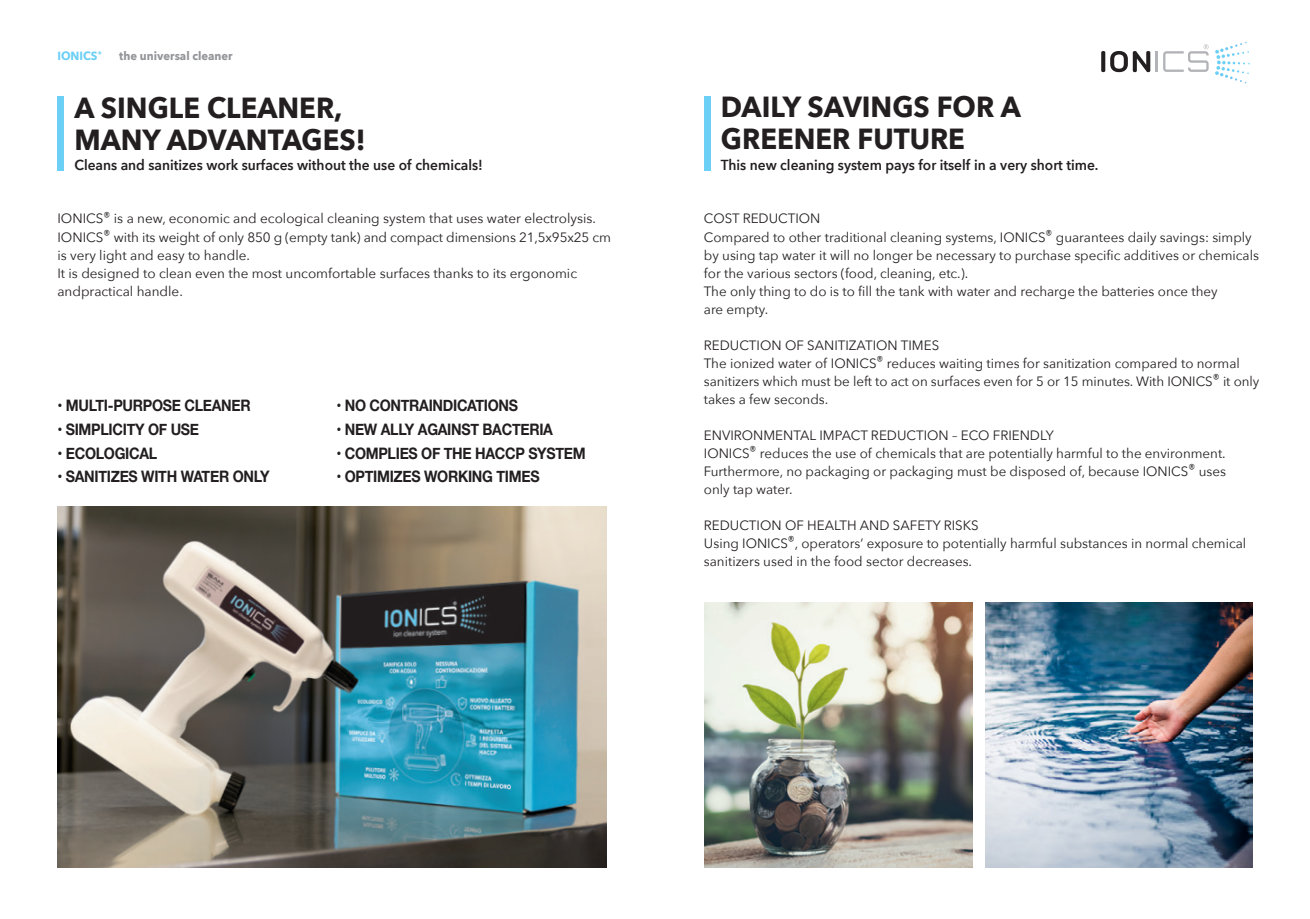
<style>
.page{position:relative;width:1310px;height:919px;background:#fff}
.page>*{position:absolute;margin:0;border:0;box-sizing:border-box;transform-origin:0 0}
.t1{font:700 28.95px "Avenir Next";color:#231f20;scale:.95 1}
.t2{font:700 15.75px "Helvetica Neue";letter-spacing:-.02em;color:#231f20;scale:.9 1}
.t3{font:600 14.55px "Avenir Next";color:#231f20;scale:.95 1}
.t4{font:13.5px/18px "Avenir Next";color:#231f20}
.t5{font:700 11.85px "Avenir Next";color:#939598;scale:.95 1}
.t6{font:700 11.85px "Avenir Next";color:#6bcff6;scale:.95 1}
</style>
<div class="page">
<svg style="left:1215px;top:42px;width:34px;height:41px"></svg>
<hr style="left:1155px;top:51px;width:2px;height:21px;background:#b2b3b7">
<svg style="left:1101px;top:51px;width:49px;height:21px"></svg>
<svg style="left:1163px;top:44px;width:45px;height:28px"></svg>
<img style="left:985px;top:602px;width:268px;height:265px">
<img style="left:704px;top:602px;width:268px;height:265px">
<img style="left:57px;top:506px;width:549px;height:361px">
<div style="left:57px;top:96px;width:7px;height:74px;background:#6bcff6"></div>
<div style="left:704px;top:96px;width:6px;height:74px;background:#6bcff6"></div>
<p class="t6" style="left:57px;top:45px;width:49px">IONICS<sup>®</sup></p>
<p class="t5" style="left:119px;top:45px;width:121px">the universal cleaner</p>
<p class="t1" style="left:74px;top:83px;width:284px">A SINGLE CLEANER,</p>
<p class="t1" style="left:74px;top:114px;width:308px">MANY ADVANTAGES!</p>
<p class="t3" style="left:74px;top:152px;width:431px">Cleans and sanitizes work surfaces without the use of chemicals!</p>
<p class="t4" style="left:57px;top:209px;width:540px">IONICS<sup>®</sup> is a new, economic and ecological cleaning system that uses water electrolysis.</p>
<p class="t4" style="left:57px;top:227px;width:555px">IONICS<sup>®</sup> with its weight of only 850 g (empty tank) and compact dimensions 21,5x95x25 cm is very light and easy to handle.</p>
<p class="t4" style="left:57px;top:263px;width:521px">It is designed to clean even the most uncomfortable surfaces thanks to its ergonomic</p>
<p class="t4" style="left:57px;top:281px;width:127px">andpractical handle.</p>
<p class="t2" style="left:57px;top:393px;width:216px">• MULTI-PURPOSE CLEANER</p>
<p class="t2" style="left:57px;top:417px;width:159px">• SIMPLICITY OF USE</p>
<p class="t2" style="left:57px;top:440px;width:113px">• ECOLOGICAL</p>
<p class="t2" style="left:57px;top:464px;width:237px">• SANITIZES WITH WATER ONLY</p>
<p class="t2" style="left:336px;top:393px;width:203px">• NO CONTRAINDICATIONS</p>
<p class="t2" style="left:336px;top:417px;width:242px">• NEW ALLY AGAINST BACTERIA</p>
<p class="t2" style="left:336px;top:440px;width:279px">• COMPLIES OF THE HACCP SYSTEM</p>
<p class="t2" style="left:336px;top:464px;width:227px">• OPTIMIZES WORKING TIMES</p>
<p class="t1" style="left:721px;top:82px;width:317px">DAILY SAVINGS FOR A</p>
<p class="t1" style="left:721px;top:113px;width:258px">GREENER FUTURE</p>
<p class="t3" style="left:721px;top:152px;width:399px">This new cleaning system pays for itself in a very short time.</p>
<p class="t4" style="left:704px;top:209px;width:118px">COST REDUCTION</p>
<p class="t4" style="left:704px;top:227px;width:556px">Compared to other traditional cleaning systems, IONICS<sup>®</sup> guarantees daily savings: simply by using tap water it will no longer be necessary to purchase specific additives or chemicals for the various sectors (food, cleaning, etc.).</p>
<p class="t4" style="left:704px;top:281px;width:515px">The only thing to do is to fill the tank with water and recharge the batteries once they</p>
<p class="t4" style="left:704px;top:299px;width:66px">are empty.</p>
<p class="t4" style="left:704px;top:335px;width:237px">REDUCTION OF SANITIZATION TIMES</p>
<p class="t4" style="left:704px;top:353px;width:557px">The ionized water of IONICS<sup>®</sup> reduces waiting times for sanitization compared to normal sanitizers which must be left to act on surfaces even for 5 or 15 minutes. With IONICS<sup>®</sup> it only takes a few seconds.</p>
<p class="t4" style="left:704px;top:425px;width:351px">ENVIRONMENTAL IMPACT REDUCTION – ECO FRIENDLY</p>
<p class="t4" style="left:704px;top:443px;width:523px">IONICS<sup>®</sup> reduces the use of chemicals that are potentially harmful to the environment.</p>
<p class="t4" style="left:704px;top:461px;width:524px">Furthermore, no packaging or packaging must be disposed of, because IONICS<sup>®</sup> uses</p>
<p class="t4" style="left:704px;top:479px;width:90px">only tap water.</p>
<p class="t4" style="left:704px;top:515px;width:276px">REDUCTION OF HEALTH AND SAFETY RISKS</p>
<p class="t4" style="left:704px;top:533px;width:544px">Using IONICS<sup>®</sup>, operators’ exposure to potentially harmful substances in normal chemical sanitizers used in the food sector decreases.</p>
</div>
